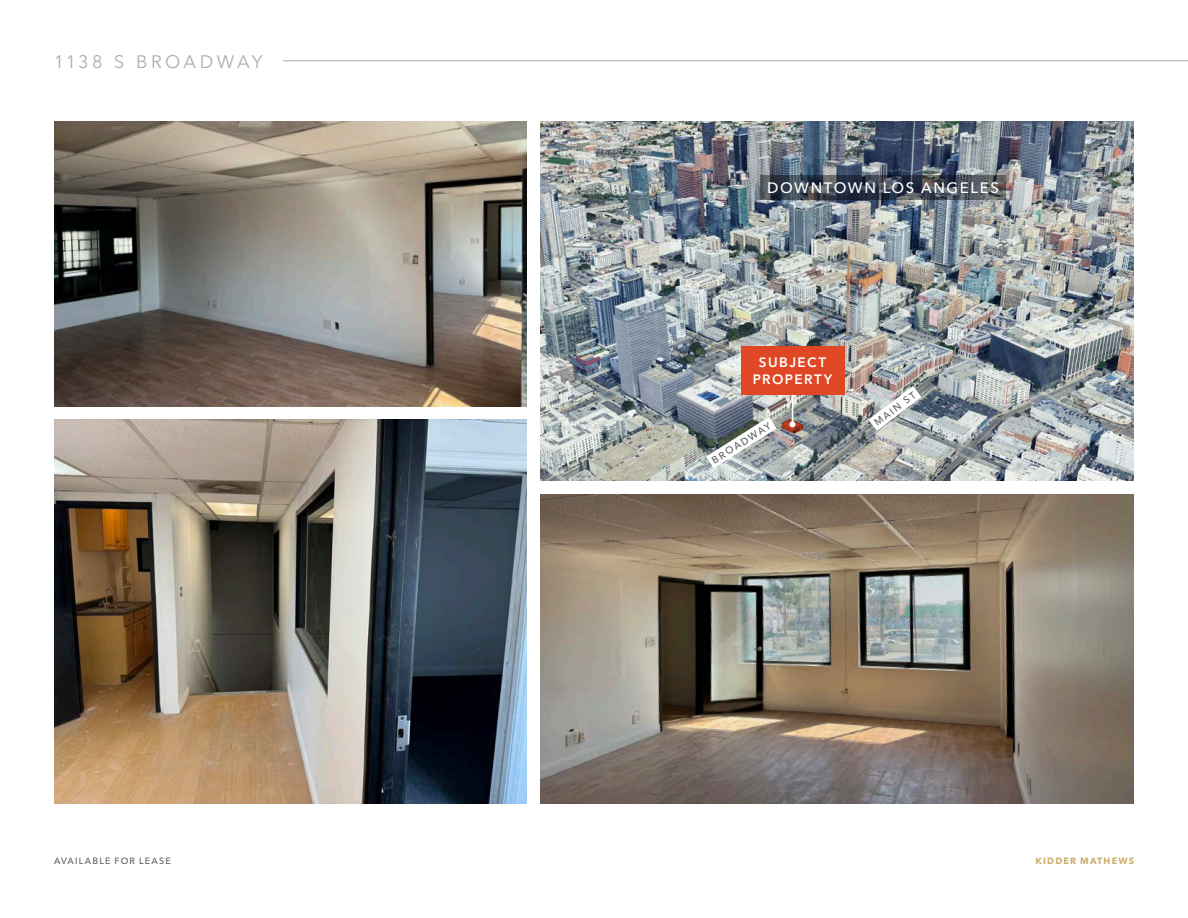
<style>
.page{position:relative;width:1188px;height:918px;background:#fff}
.page>*{position:absolute;margin:0;border:0;box-sizing:border-box;transform-origin:0 0}
.t1{font:18px "Avenir Next LT Pro";letter-spacing:.175em;color:#afabac}
.Bigger_City_-_White_2023{font:500 15px "Avenir Next LT Pro";letter-spacing:.11em;color:#fff}
.Subject_Property_Label_-_White_2023{font:600 13.5px/16.5px "Avenir Next LT Pro";letter-spacing:.105em;color:#fff;text-align:center}
.Street_Names_-_Ash_2023{font:500 9.75px "Avenir Next LT Pro";color:#5e5d5d}
.t2{font:500 9px "Avenir Next LT Pro";letter-spacing:.13em;color:#5e5d5d}
.t3{font:700 9px "Avenir Next LT Pro";letter-spacing:.13em;color:#cbae6b}
</style>
<div class="page">
<img style="left:540px;top:494px;width:594px;height:309px">
<img style="left:54px;top:122px;width:472px;height:284px">
<img style="left:54px;top:420px;width:472px;height:383px">
<img style="left:540px;top:122px;width:594px;height:359px">
<svg style="left:868px;top:386px;width:53px;height:45px"></svg>
<hr style="left:792px;top:385px;width:1px;height:39px;background:#fff">
<img style="left:706px;top:417px;width:97px;height:51px">
<div style="left:741px;top:346px;width:103px;height:49px;background:#e04825"></div>
<svg style="left:760px;top:175px;width:246px;height:25px;background:#3f4752"></svg>
<hr style="left:283px;top:61px;width:905px;height:1px;background:#afabac">
<p class="t1" style="left:54px;top:51px;width:211px">1138 S BROADWAY</p>
<p class="Bigger_City_-_White_2023" style="left:767px;top:179px;width:233px">DOWNTOWN LOS ANGELES</p>
<p class="Subject_Property_Label_-_White_2023" style="left:753px;top:354px;width:81px">SUBJECT<br>PROPERTY</p>
<p class="Street_Names_-_Ash_2023" style="left:710px;top:456px;width:69px;rotate:-32deg">BROADWAY</p>
<p class="Street_Names_-_Ash_2023" style="left:872px;top:419px;width:51px;rotate:-37deg">MAIN ST</p>
<p class="t2" style="left:54px;top:855px;width:118px">AVAILABLE FOR LEASE</p>
<p class="t3" style="left:1036px;top:855px;width:100px">KIDDER MATHEWS</p>
</div>
